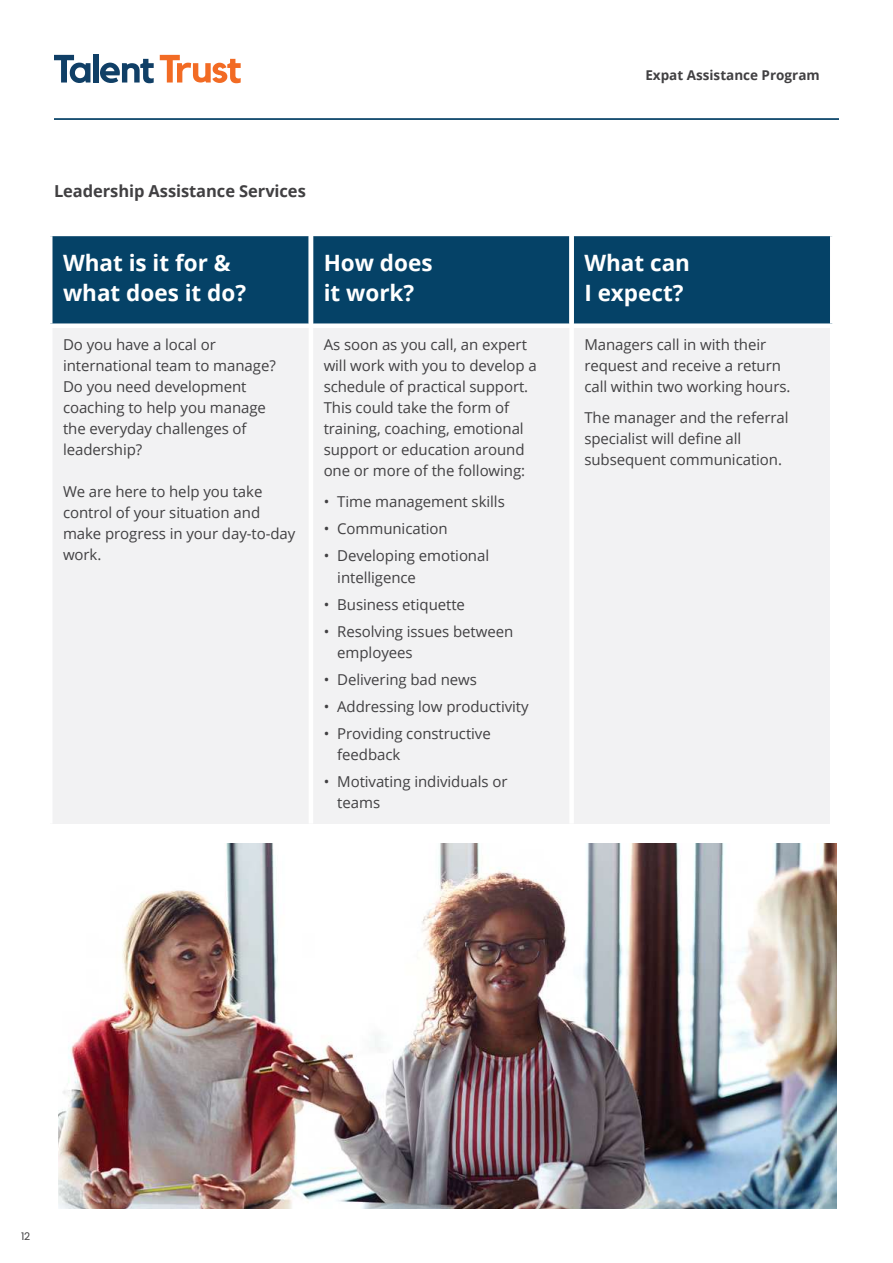
<style>
.page{position:relative;width:893px;height:1263px;background:#fff}
.page>*{position:absolute;margin:0;border:0;box-sizing:border-box;transform-origin:0 0}
.t1{font:700 22.5px/30px "Open Sans";color:#fff}
.t2{font:700 16.5px "Open Sans";letter-spacing:-.005em;color:#414042}
.t3{font:15px/21px "Open Sans";letter-spacing:-.005em;color:#414042}
.t4{font:700 13.5px "Open Sans";color:#414042}
.t5{font:10.5px "Poppins";color:#414042}
</style>
<div class="page">
<div style="left:50px;top:328px;width:780px;height:496px;background:#f2f2f3"></div>
<hr style="left:54px;top:118px;width:785px;height:2px;background:#074267">
<div style="left:53px;top:236px;width:777px;height:87px;background:#054267"></div>
<div style="left:48px;top:328px;width:5px;height:496px;background:#fff"></div>
<hr style="left:309px;top:234px;width:4px;height:590px;background:#fff">
<div style="left:569px;top:232px;width:5px;height:592px;background:#fff"></div>
<img style="left:59px;top:843px;width:777px;height:366px">
<svg style="left:54px;top:55px;width:36px;height:28px"></svg>
<div style="left:93px;top:54px;width:5px;height:29px;background:#103f66"></div>
<svg style="left:100px;top:59px;width:54px;height:24px"></svg>
<svg style="left:160px;top:55px;width:81px;height:28px"></svg>
<p class="t2" style="left:54px;top:185px;width:253px">Leadership Assistance Services</p>
<p class="t4" style="left:645px;top:70px;width:176px">Expat Assistance Program</p>
<h1 class="t1" style="left:63px;top:250px;width:185px">What is it for &amp; what does it do?</h1>
<h1 class="t1" style="left:324px;top:250px;width:110px">How does it work?</h1>
<h1 class="t1" style="left:584px;top:250px;width:107px">What can<br>I expect?</h1>
<p class="t3" style="left:63px;top:334px;width:214px">Do you have a local or international team to manage?<br>Do you need development coaching to help you manage the everyday challenges of leadership?</p>
<p class="t3" style="left:63px;top:481px;width:234px">We are here to help you take control of your situation and make progress in your day-to-day work.</p>
<p class="t3" style="left:324px;top:334px;width:215px">As soon as you call, an expert will work with you to develop a schedule of practical support.<br>This could take the form of training, coaching, emotional support or education around one or more of the following:</p>
<p class="t3" style="left:324px;top:491px;width:183px">• Time management skills</p>
<p class="t3" style="left:324px;top:518px;width:126px">• Communication</p>
<p class="t3" style="left:337px;top:545px;width:153px;text-indent:-14px">• Developing emotional intelligence</p>
<p class="t3" style="left:324px;top:593px;width:143px">• Business etiquette</p>
<p class="t3" style="left:337px;top:620px;width:177px;text-indent:-14px">• Resolving issues between employees</p>
<p class="t3" style="left:324px;top:668px;width:155px">• Delivering bad news</p>
<p class="t3" style="left:324px;top:695px;width:207px">• Addressing low productivity</p>
<p class="t3" style="left:337px;top:722px;width:155px;text-indent:-14px">• Providing constructive feedback</p>
<p class="t3" style="left:337px;top:770px;width:172px;text-indent:-14px">• Motivating individuals or teams</p>
<p class="t3" style="left:584px;top:334px;width:208px">Managers call in with their request and receive a return call within two working hours.</p>
<p class="t3" style="left:584px;top:407px;width:206px">The manager and the referral specialist will define all subsequent communication.</p>
<p class="t5" style="left:21px;top:1230px;width:10px">12</p>
</div>
